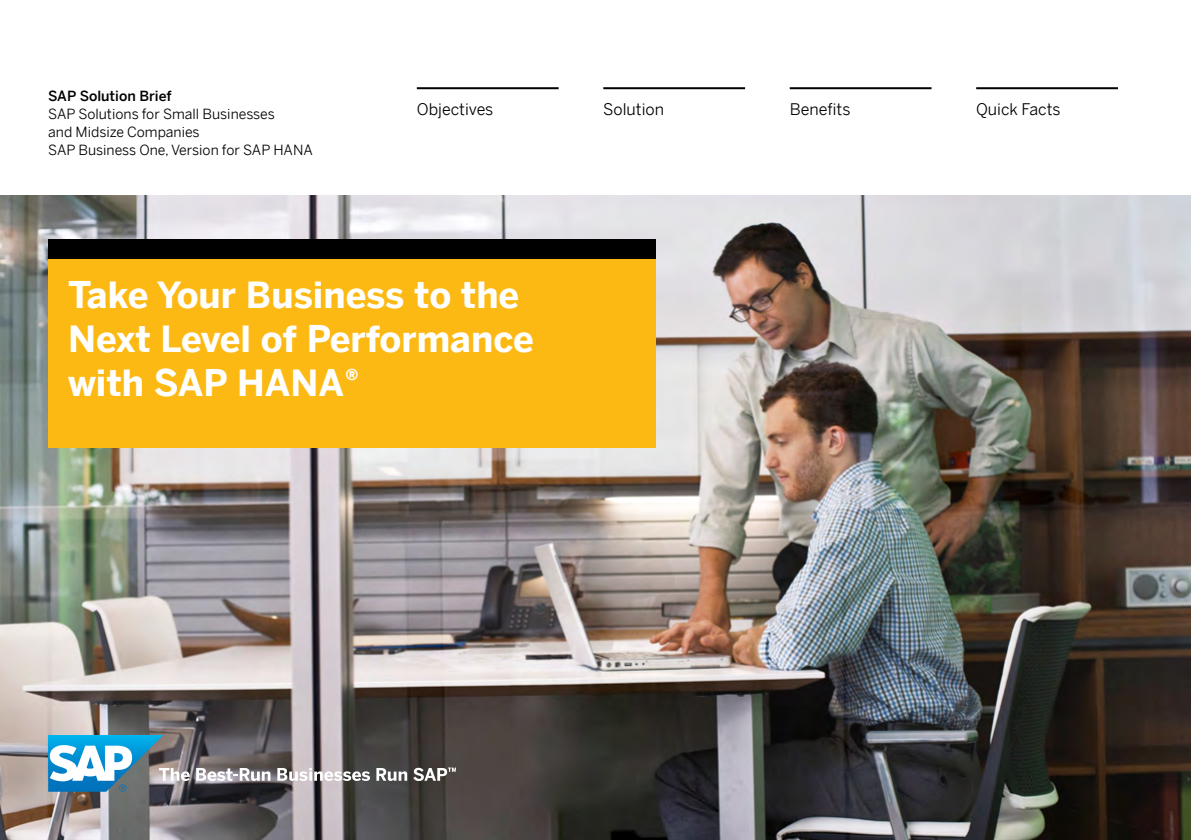
<style>
.page{position:relative;width:1191px;height:840px;background:#fff}
.page>*{position:absolute;margin:0;border:0;box-sizing:border-box;transform-origin:0 0}
.t1{font:700 36px/44px "Benton Sans";color:#fff}
.t2{font:16px "Benton Sans";color:#000}
.t3{font:14px/18px "Benton Sans";color:#000}
.t4{font:500 14px "Benton Sans";color:#000}
</style>
<div class="page">
<img style="left:0;top:195px;width:1191px;height:644px">
<div style="left:48px;top:258px;width:607px;height:189px;background:#fdb913"></div>
<div style="left:48px;top:238px;width:607px;height:20px;background:#000"></div>
<hr style="left:789px;top:87px;width:142px;height:2px;background:#000">
<hr style="left:603px;top:87px;width:142px;height:2px;background:#000">
<hr style="left:417px;top:87px;width:141px;height:2px;background:#000">
<hr style="left:976px;top:87px;width:142px;height:2px;background:#000">
<svg style="left:196px;top:767px;width:74px;height:13px"></svg>
<svg style="left:277px;top:767px;width:93px;height:13px"></svg>
<svg style="left:376px;top:767px;width:31px;height:13px"></svg>
<svg style="left:413px;top:767px;width:42px;height:13px"></svg>
<svg style="left:48px;top:734px;width:142px;height:57px"></svg>
<p class="t4" style="left:48px;top:86px;width:125px">SAP Solution Brief</p>
<p class="t3" style="left:48px;top:104px;width:266px">SAP Solutions for Small Businesses<br>and Midsize Companies<br>SAP Business One, Version for SAP HANA</p>
<p class="t2" style="left:417px;top:97px;width:78px">Objectives</p>
<p class="t2" style="left:603px;top:97px;width:62px">Solution</p>
<p class="t2" style="left:789px;top:97px;width:62px">Benefits</p>
<p class="t2" style="left:976px;top:97px;width:86px">Quick Facts</p>
<h1 class="t1" style="left:68px;top:271px;width:467px">Take Your Business to the<br>Next Level of Performance with SAP HANA®</h1>
</div>
